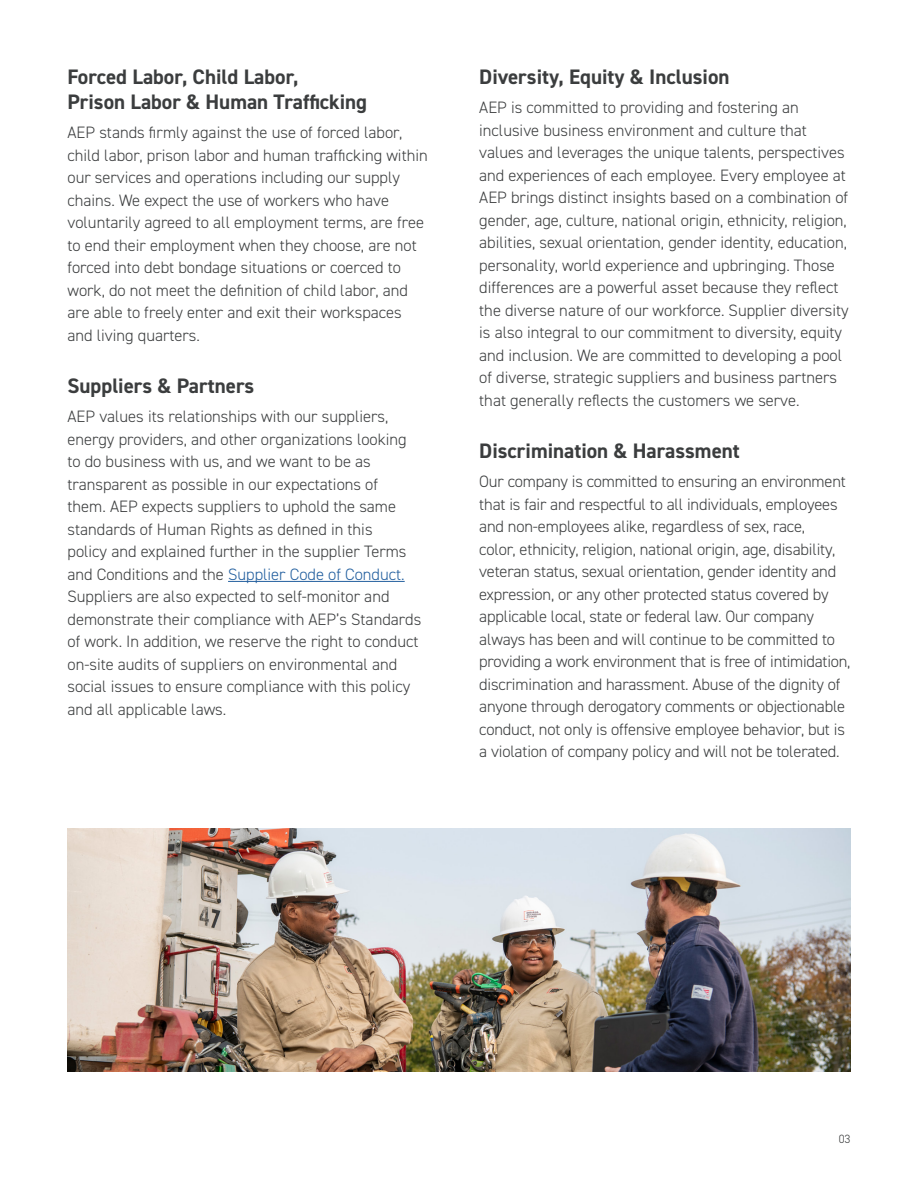
<style>
.page{position:relative;width:918px;height:1188px;background:#fff}
.page>*{position:absolute;margin:0;border:0;box-sizing:border-box;transform-origin:0 0}
.t1{font:700 21px/25.2px "DIN2014";color:#3b3d3e}
.t2{font:300 16.5px/22.5px "DIN2014";color:#3b3d3e}
.t3{font:300 12px "DIN2014";color:#3b3d3e}
.s1{color:#215e9e}
</style>
<div class="page">
<hr style="left:228px;top:581px;width:177px;height:1px;background:#215e9e">
<img style="left:68px;top:828px;width:782px;height:244px">
<p class="t1" style="left:68px;top:64px;width:301px">Forced Labor, Child Labor,<br>Prison Labor &amp; Human Trafficking</p>
<p class="t2" style="left:68px;top:121px;width:362px">AEP stands firmly against the use of forced labor, child labor, prison labor and human trafficking within our services and operations including our supply chains. We expect the use of workers who have voluntarily agreed to all employment terms, are free to end their employment when they choose, are not forced into debt bondage situations or coerced to work, do not meet the definition of child labor, and are able to freely enter and exit their workspaces and living quarters.</p>
<p class="t1" style="left:68px;top:373px;width:188px">Suppliers &amp; Partners</p>
<p class="t2" style="left:68px;top:405px;width:355px">AEP values its relationships with our suppliers, energy providers, and other organizations looking to do business with us, and we want to be as transparent as possible in our expectations of<br>them. AEP expects suppliers to uphold the same standards of Human Rights as defined in this<br>policy and explained further in the supplier Terms and Conditions and the <span class="s1">Supplier Code of Conduct.<br></span>Suppliers are also expected to self-monitor and demonstrate their compliance with AEP’s Standards of work. In addition, we reserve the right to conduct on-site audits of suppliers on environmental and social issues to ensure compliance with this policy and all applicable laws.</p>
<p class="t1" style="left:479px;top:64px;width:252px">Diversity, Equity &amp; Inclusion</p>
<p class="t2" style="left:479px;top:96px;width:371px">AEP is committed to providing and fostering an inclusive business environment and culture that values and leverages the unique talents, perspectives and experiences of each employee. Every employee at AEP brings distinct insights based on a combination of gender, age, culture, national origin, ethnicity, religion, abilities, sexual orientation, gender identity, education, personality, world experience and upbringing. Those differences are a powerful asset because they reflect the diverse nature of our workforce. Supplier diversity is also integral to our commitment to diversity, equity and inclusion. We are committed to developing a pool of diverse, strategic suppliers and business partners that generally reflects the customers we serve.</p>
<p class="t1" style="left:479px;top:438px;width:262px">Discrimination &amp; Harassment</p>
<p class="t2" style="left:479px;top:470px;width:373px">Our company is committed to ensuring an environment that is fair and respectful to all individuals, employees and non-employees alike, regardless of sex, race,<br>color, ethnicity, religion, national origin, age, disability, veteran status, sexual orientation, gender identity and expression, or any other protected status covered by applicable local, state or federal law. Our company always has been and will continue to be committed to providing a work environment that is free of intimidation, discrimination and harassment. Abuse of the dignity of anyone through derogatory comments or objectionable conduct, not only is offensive employee behavior, but is a violation of company policy and will not be tolerated.</p>
<p class="t3" style="left:839px;top:1132px;width:13px">03</p>
</div>
